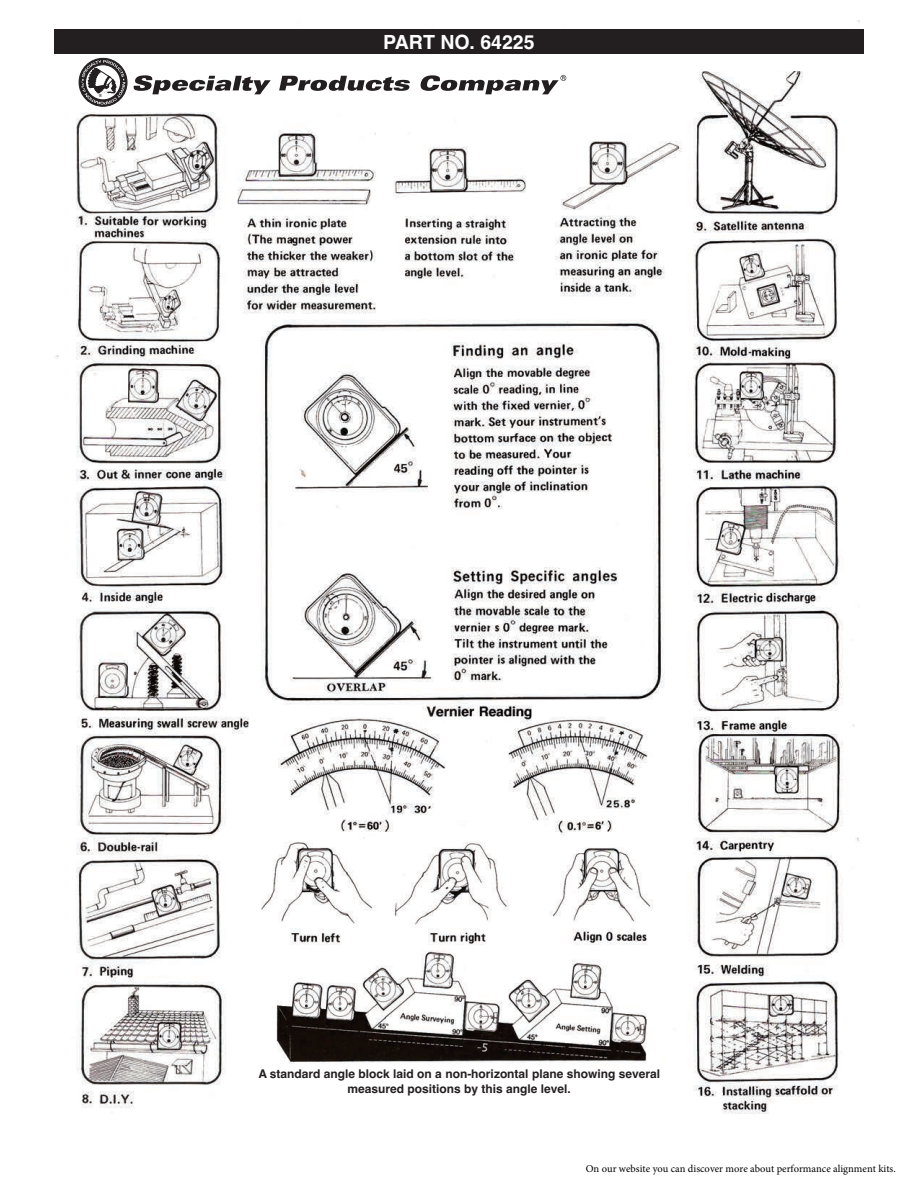
<style>
.page{position:relative;width:918px;height:1188px;background:#fff}
.page>*{position:absolute;margin:0;border:0;box-sizing:border-box;transform-origin:0 0}
.t1{font:700 19.5px "Helvetica";color:#fff}
.t2{font:700 12px/14.4px "Helvetica";color:#231f20;text-align:center}
.t3{font:10.5px "Minion Pro";color:#000}
</style>
<div class="page">
<img style="left:55px;top:21px;width:805px;height:1093px">
<div style="left:37px;top:42px;width:649px;height:70px;background:#fff"></div>
<div style="left:79px;top:58px;width:48px;height:48px;border:1px solid #231f20;border-radius:50%"></div>
<svg style="left:133px;top:75px;width:138px;height:19px"></svg>
<svg style="left:279px;top:76px;width:131px;height:15px"></svg>
<svg style="left:420px;top:75px;width:146px;height:19px"></svg>
<svg style="left:81px;top:60px;width:44px;height:45px"></svg>
<div style="left:664px;top:46px;width:228px;height:24px;background:#fff"></div>
<img style="left:250px;top:950px;width:410px;height:119px">
<div style="left:250px;top:1069px;width:419px;height:55px;background:#fff"></div>
<img style="left:256px;top:837px;width:407px;height:113px">
<div style="left:54px;top:29px;width:810px;height:25px;background:#231f20"></div>
<h1 class="t1" style="left:383px;top:31px;width:153px">PART NO. 64225</h1>
<p class="t2" style="left:258px;top:1067px;width:403px">A standard angle block laid on a non-horizontal plane showing several measured positions by this angle level.</p>
<p class="t3" style="left:586px;top:1161px;width:312px">On our website you can discover more about performance alignment kits.</p>
</div>
